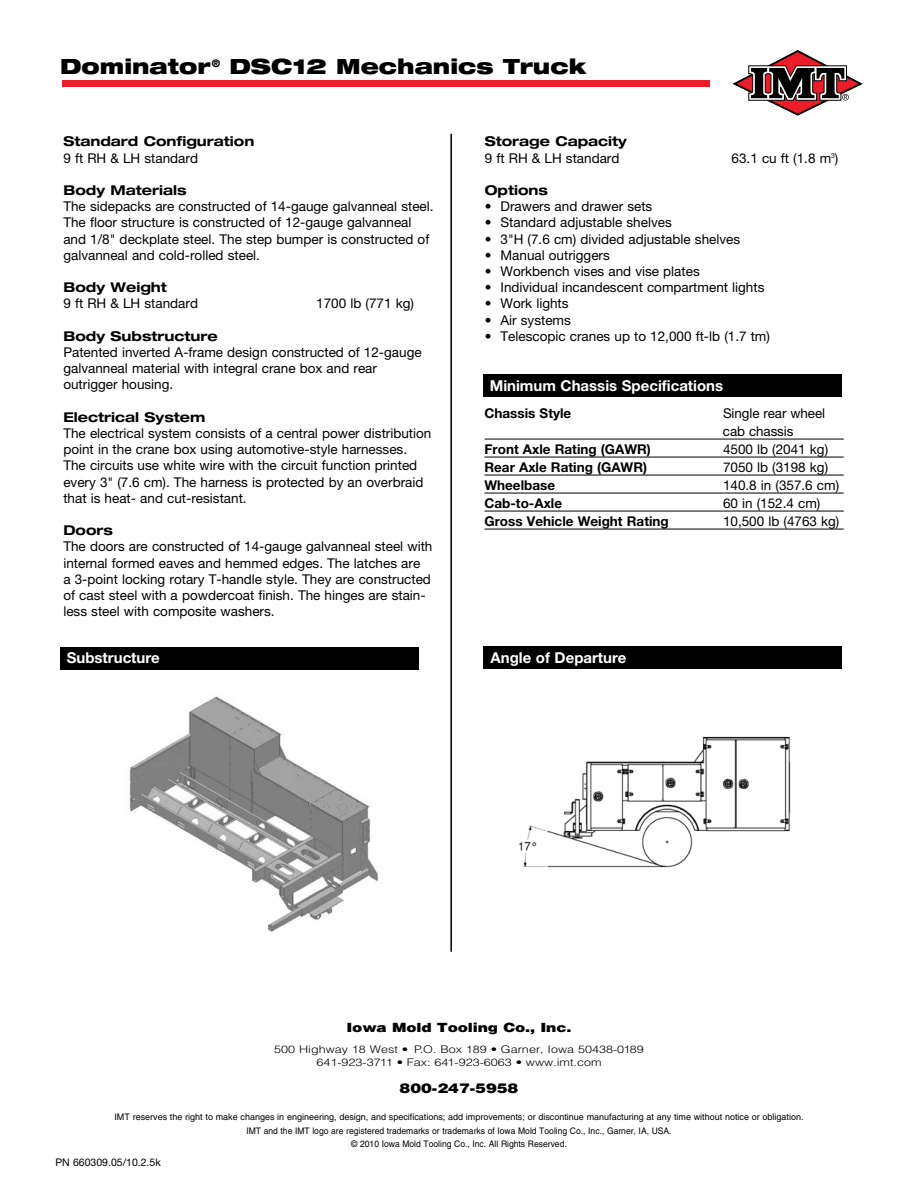
<style>
.page{position:relative;width:918px;height:1188px;background:#fff}
.page>*{position:absolute;margin:0;border:0;box-sizing:border-box;transform-origin:0 0}
.t1{font:900 expanded 21px "Helvetica Neue";color:#000}
.t2{font:700 15px "Helvetica Neue";color:#fff}
.t3{font:13.5px/16.2px "Helvetica Neue";color:#000}
.t4{font:700 expanded 13.5px "Helvetica Neue";color:#000}
.t5{font:700 13.5px "Helvetica Neue";color:#000}
.t6{font:900 13.5px "Helvetica";color:#000;scale:1.2 1}
.t7{font:900 12.75px "Helvetica";letter-spacing:-.01em;color:#000;scale:1.2 1}
.t8{font:300 10.5px/13.5px "Helvetica";color:#000;text-align:center;scale:1.2 1}
.t9{font:10.5px "Helvetica Neue";color:#000}
.t10{font:9px/13.5px "Helvetica";color:#000;text-align:center}
</style>
<div class="page">
<hr style="left:484px;top:439px;width:360px;height:1px;background:#000">
<hr style="left:484px;top:457px;width:360px;height:1px;background:#000">
<hr style="left:484px;top:475px;width:360px;height:1px;background:#000">
<hr style="left:484px;top:493px;width:360px;height:1px;background:#000">
<hr style="left:484px;top:511px;width:360px;height:1px;background:#000">
<hr style="left:484px;top:529px;width:360px;height:1px;background:#000">
<div style="left:63px;top:80px;width:647px;height:7px;background:#ed1c29"></div>
<svg style="left:733px;top:50px;width:130px;height:66px"></svg>
<hr style="left:450px;top:134px;width:2px;height:818px;background:#000">
<div style="left:483px;top:647px;width:359px;height:22px;background:#000"></div>
<div style="left:60px;top:647px;width:358px;height:22px;background:#000"></div>
<div style="left:483px;top:374px;width:359px;height:22px;background:#000"></div>
<img style="left:129px;top:696px;width:249px;height:236px">
<img style="left:518px;top:736px;width:273px;height:132px">
<h1 class="t1" style="left:60px;top:53px;width:528px">Dominator<sup>®</sup> DSC12 Mechanics Truck</h1>
<p class="t4" style="left:63px;top:133px;width:193px">Standard Configuration</p>
<p class="t3" style="left:63px;top:149px;width:136px">9 ft RH &amp; LH standard</p>
<p class="t4" style="left:63px;top:182px;width:125px">Body Materials</p>
<p class="t3" style="left:63px;top:198px;width:372px">The sidepacks are constructed of 14-gauge galvanneal steel.<br>The floor structure is constructed of 12-gauge galvanneal and 1/8" deckplate steel. The step bumper is constructed of galvanneal and cold-rolled steel.</p>
<p class="t4" style="left:63px;top:279px;width:105px">Body Weight</p>
<p class="t3" style="left:63px;top:295px;width:136px">9 ft RH &amp; LH standard</p>
<p class="t3" style="left:316px;top:295px;width:99px">1700 lb (771 kg)</p>
<p class="t4" style="left:63px;top:327px;width:156px">Body Substructure</p>
<p class="t3" style="left:63px;top:344px;width:360px">Patented inverted A-frame design constructed of 12-gauge galvanneal material with integral crane box and rear outrigger housing.</p>
<p class="t4" style="left:63px;top:408px;width:143px">Electrical System</p>
<p class="t3" style="left:63px;top:425px;width:370px">The electrical system consists of a central power distribution point in the crane box using automotive-style harnesses.<br>The circuits use white wire with the circuit function printed every 3" (7.6 cm). The harness is protected by an overbraid that is heat- and cut-resistant.</p>
<p class="t4" style="left:63px;top:522px;width:51px">Doors</p>
<p class="t3" style="left:63px;top:538px;width:371px">The doors are constructed of 14-gauge galvanneal steel with internal formed eaves and hemmed edges. The latches are<br>a 3-point locking rotary T-handle style. They are constructed of cast steel with a powdercoat finish. The hinges are stain&shy;less steel with composite washers.</p>
<p class="t4" style="left:485px;top:133px;width:144px">Storage Capacity</p>
<p class="t3" style="left:485px;top:149px;width:136px">9 ft RH &amp; LH standard</p>
<p class="t3" style="left:732px;top:149px;width:108px">63.1 cu ft (1.8 m<sup>3</sup>)</p>
<p class="t4" style="left:485px;top:182px;width:65px">Options</p>
<p class="t3" style="left:485px;top:198px;width:169px">• Drawers and drawer sets</p>
<p class="t3" style="left:485px;top:214px;width:189px">• Standard adjustable shelves</p>
<p class="t3" style="left:485px;top:230px;width:257px">• 3"H (7.6 cm) divided adjustable shelves</p>
<p class="t3" style="left:485px;top:247px;width:127px">• Manual outriggers</p>
<p class="t3" style="left:485px;top:263px;width:217px">• Workbench vises and vise plates</p>
<p class="t3" style="left:485px;top:279px;width:281px">• Individual incandescent compartment lights</p>
<p class="t3" style="left:485px;top:295px;width:85px">• Work lights</p>
<p class="t3" style="left:485px;top:311px;width:88px">• Air systems</p>
<p class="t3" style="left:485px;top:328px;width:287px">• Telescopic cranes up to 12,000 ft-lb (1.7 tm)</p>
<p class="t2" style="left:490px;top:377px;width:235px">Minimum Chassis Specifications</p>
<p class="t5" style="left:484px;top:405px;width:88px">Chassis Style</p>
<p class="t3" style="left:723px;top:404px;width:104px;line-height:18px">Single rear wheel cab chassis</p>
<p class="t5" style="left:484px;top:441px;width:168px">Front Axle Rating (GAWR)</p>
<p class="t3" style="left:723px;top:441px;width:107px">4500 lb (2041 kg)</p>
<p class="t5" style="left:484px;top:459px;width:164px">Rear Axle Rating (GAWR)</p>
<p class="t3" style="left:723px;top:459px;width:107px">7050 lb (3198 kg)</p>
<p class="t5" style="left:484px;top:477px;width:72px">Wheelbase</p>
<p class="t3" style="left:723px;top:477px;width:118px">140.8 in (357.6 cm)</p>
<p class="t5" style="left:484px;top:495px;width:79px">Cab-to-Axle</p>
<p class="t3" style="left:723px;top:495px;width:99px">60 in (152.4 cm)</p>
<p class="t5" style="left:484px;top:512px;width:186px">Gross Vehicle Weight Rating</p>
<p class="t3" style="left:723px;top:513px;width:118px">10,500 lb (4763 kg)</p>
<p class="t2" style="left:67px;top:648px;width:95px">Substructure</p>
<p class="t2" style="left:490px;top:649px;width:138px">Angle of Departure</p>
<p class="t7" style="left:346px;top:1019px;width:189px">Iowa Mold Tooling Co., Inc.</p>
<p class="t8" style="left:274px;top:1042px;width:309px">500 Highway 18 West • P.O. Box 189 • Garner, Iowa 50438-0189<br>641-923-3711 • Fax: 641-923-6063 • www.imt.com</p>
<p class="t6" style="left:400px;top:1079px;width:101px">800-247-5958</p>
<p class="t10" style="left:114px;top:1110px;width:691px">IMT reserves the right to make changes in engineering, design, and specifications; add improvements; or discontinue manufacturing at any time without notice or obligation.<br>IMT and the IMT logo are registered trademarks or trademarks of Iowa Mold Tooling Co., Inc., Garner, IA, USA.<br>© 2010 Iowa Mold Tooling Co., Inc. All Rights Reserved.</p>
<p class="t9" style="left:56px;top:1156px;width:107px">PN 660309.05/10.2.5k</p>
</div>
